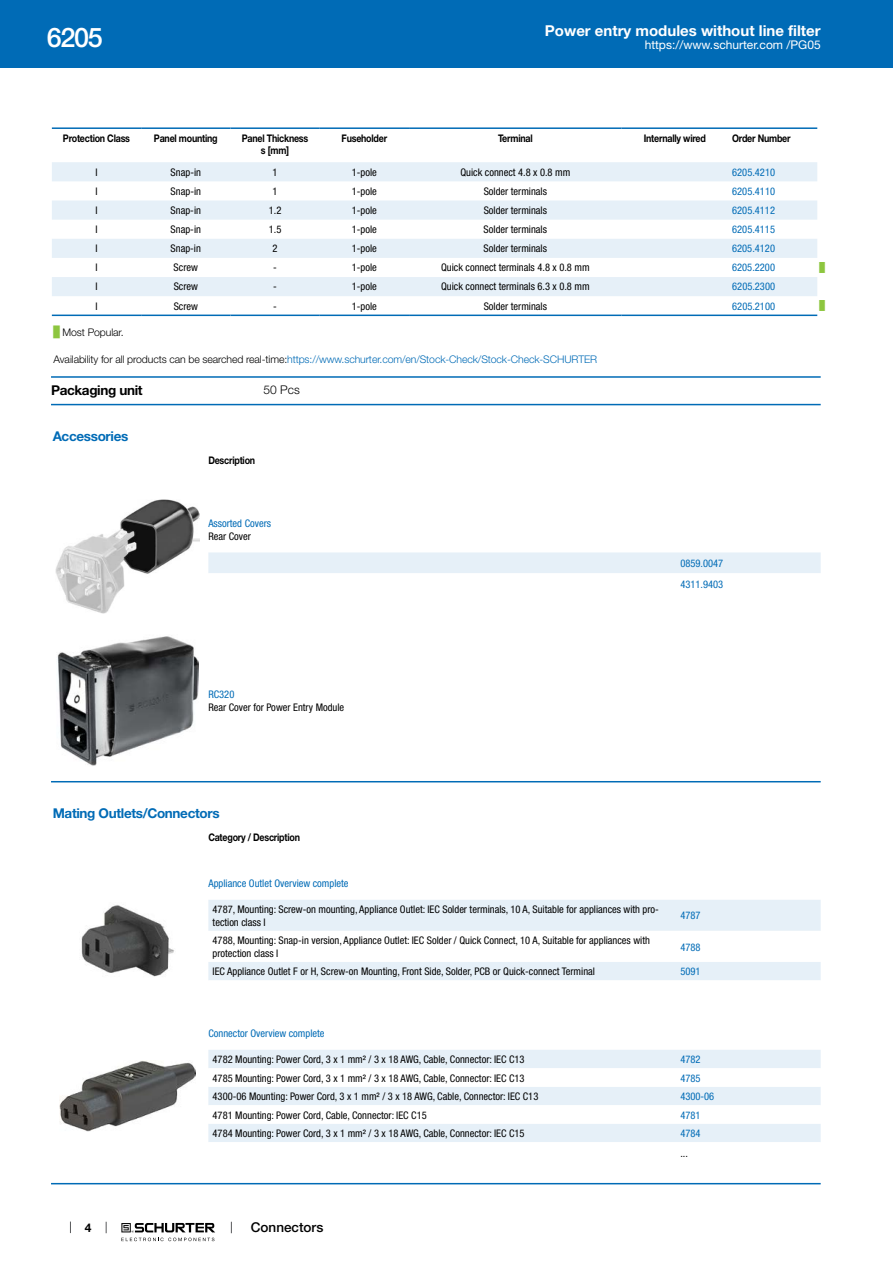
<style>
.page{position:relative;width:893px;height:1263px;background:#fff}
.page>*{position:absolute;margin:0;border:0;box-sizing:border-box;transform-origin:0 0}
.t1{font:500 27px "Helvetica Neue LT";color:#fff}
.t2{font:700 15px "Helvetica Neue LT";color:#fff}
.t3{font:700 13.5px "Helvetica Neue LT";letter-spacing:-.025em;color:#006bb6}
.t4{font:700 13.5px "Helvetica Neue LT";letter-spacing:-.025em;color:#000}
.t5{font:500 13.5px "Helvetica Neue LT";color:#000}
.t6{font:12px "Helvetica Neue LT";color:#fff}
.t7{font:300 12px "Helvetica Neue LT";color:#000}
.t8{font:700 12px "Helvetica Neue LT";color:#000}
.t9{font:condensed 10.5px/12.6px "Helvetica Neue LT";color:#000}
.t10{font:condensed 10.5px/20.9px "Helvetica Neue LT";color:#006bb6}
.t11{font:700 10.5px/12.6px "Helvetica Neue LT";letter-spacing:-.025em;color:#000;text-align:center;scale:.85 1}
.t12{font:300 10.5px "Helvetica Neue LT";letter-spacing:-.01em;color:#006bb6}
.t13{font:300 10.5px "Helvetica Neue LT";letter-spacing:-.01em;color:#000}
.t14{font:9px "Arial Unicode MS";color:#8dc63f}
.s1{font-family:"Arial Unicode MS";font-weight:400;color:#8dc63f}
.s2{color:#000}
</style>
<div class="page">
<svg style="left:70px;top:1221px;width:1px;height:12px"></svg>
<svg style="left:121px;top:1223px;width:94px;height:18px"></svg>
<div style="left:0;top:0;width:893px;height:68px;background:#006bb6"></div>
<svg style="left:52px;top:314px;width:765px;height:3px;background:#bfd9ec"></svg>
<svg style="left:52px;top:162px;width:765px;height:134px;fill:#e6f0f8"></svg>
<hr style="left:52px;top:127px;width:89px;height:2px;background:#006bb6">
<hr style="left:141px;top:127px;width:89px;height:2px;background:#006bb6">
<hr style="left:230px;top:127px;width:90px;height:2px;background:#006bb6">
<hr style="left:320px;top:127px;width:89px;height:2px;background:#006bb6">
<hr style="left:409px;top:127px;width:213px;height:2px;background:#006bb6">
<hr style="left:622px;top:127px;width:106px;height:2px;background:#006bb6">
<hr style="left:728px;top:127px;width:89px;height:2px;background:#006bb6">
<hr style="left:52px;top:315px;width:89px;height:1px;background:#006bb6">
<hr style="left:141px;top:315px;width:89px;height:1px;background:#006bb6">
<hr style="left:230px;top:315px;width:90px;height:1px;background:#006bb6">
<hr style="left:320px;top:315px;width:89px;height:1px;background:#006bb6">
<hr style="left:409px;top:315px;width:213px;height:1px;background:#006bb6">
<hr style="left:622px;top:315px;width:106px;height:1px;background:#006bb6">
<hr style="left:728px;top:315px;width:89px;height:1px;background:#006bb6">
<hr style="left:51px;top:376px;width:770px;height:2px;background:#006bb6">
<hr style="left:51px;top:404px;width:770px;height:1px;background:#006bb6">
<img style="left:55px;top:500px;width:145px;height:113px">
<div style="left:208px;top:552px;width:613px;height:21px;background:#e6f0f8"></div>
<img style="left:57px;top:636px;width:141px;height:130px">
<hr style="left:51px;top:781px;width:770px;height:1px;background:#006bb6">
<img style="left:81px;top:905px;width:93px;height:72px">
<div style="left:208px;top:900px;width:613px;height:31px;background:#e6f0f8"></div>
<div style="left:208px;top:962px;width:613px;height:18px;background:#e6f0f8"></div>
<img style="left:60px;top:1061px;width:135px;height:70px">
<div style="left:208px;top:1050px;width:613px;height:18px;background:#e6f0f8"></div>
<svg style="left:208px;top:1087px;width:613px;height:55px;fill:#e6f0f8"></svg>
<hr style="left:51px;top:1183px;width:770px;height:1px;background:#006bb6">
<h1 class="t1" style="left:47px;top:21px;width:57px">6205</h1>
<h2 class="t2" style="left:545px;top:21px;width:277px">Power entry modules without line filter</h2>
<p class="t6" style="left:645px;top:38px;width:178px">https://www.schurter.com /PG05</p>
<p class="t11" style="left:63px;top:131px;width:80px">Protection Class</p>
<p class="t11" style="left:154px;top:131px;width:76px">Panel mounting</p>
<p class="t11" style="left:242px;top:131px;width:80px">Panel Thickness s [mm]</p>
<p class="t11" style="left:342px;top:131px;width:55px">Fuseholder</p>
<p class="t11" style="left:498px;top:131px;width:42px">Terminal</p>
<p class="t11" style="left:644px;top:131px;width:75px">Internally wired</p>
<p class="t11" style="left:732px;top:131px;width:70px">Order Number</p>
<p class="t9" style="left:95px;top:166px;width:4px">I</p>
<p class="t9" style="left:171px;top:166px;width:32px">Snap-in</p>
<p class="t9" style="left:273px;top:166px;width:7px">1</p>
<p class="t9" style="left:352px;top:166px;width:27px">1-pole</p>
<p class="t9" style="left:460px;top:166px;width:111px">Quick connect 4.8 x 0.8 mm</p>
<p class="t10" style="left:732px;top:161px;width:44px">6205.4210</p>
<p class="t9" style="left:95px;top:185px;width:4px">I</p>
<p class="t9" style="left:171px;top:185px;width:32px">Snap-in</p>
<p class="t9" style="left:273px;top:185px;width:7px">1</p>
<p class="t9" style="left:352px;top:185px;width:27px">1-pole</p>
<p class="t9" style="left:484px;top:185px;width:65px">Solder terminals</p>
<p class="t10" style="left:732px;top:181px;width:44px">6205.4110</p>
<p class="t9" style="left:95px;top:204px;width:4px">I</p>
<p class="t9" style="left:171px;top:204px;width:32px">Snap-in</p>
<p class="t9" style="left:269px;top:204px;width:14px">1.2</p>
<p class="t9" style="left:352px;top:204px;width:27px">1-pole</p>
<p class="t9" style="left:484px;top:204px;width:65px">Solder terminals</p>
<p class="t10" style="left:732px;top:200px;width:44px">6205.4112</p>
<p class="t9" style="left:95px;top:223px;width:4px">I</p>
<p class="t9" style="left:171px;top:223px;width:32px">Snap-in</p>
<p class="t9" style="left:269px;top:223px;width:14px">1.5</p>
<p class="t9" style="left:352px;top:223px;width:27px">1-pole</p>
<p class="t9" style="left:484px;top:223px;width:65px">Solder terminals</p>
<p class="t10" style="left:732px;top:219px;width:44px">6205.4115</p>
<p class="t9" style="left:95px;top:242px;width:4px">I</p>
<p class="t9" style="left:171px;top:242px;width:32px">Snap-in</p>
<p class="t9" style="left:273px;top:242px;width:7px">2</p>
<p class="t9" style="left:352px;top:242px;width:27px">1-pole</p>
<p class="t9" style="left:484px;top:242px;width:65px">Solder terminals</p>
<p class="t10" style="left:732px;top:238px;width:44px">6205.4120</p>
<p class="t9" style="left:95px;top:261px;width:4px">I</p>
<p class="t9" style="left:174px;top:261px;width:26px">Screw</p>
<p class="t9" style="left:273px;top:261px;width:5px">-</p>
<p class="t9" style="left:352px;top:261px;width:27px">1-pole</p>
<p class="t9" style="left:441px;top:261px;width:150px">Quick connect terminals 4.8 x 0.8 mm</p>
<p class="t10" style="left:732px;top:257px;width:44px">6205.2200</p>
<p class="t14" style="left:819px;top:261px;width:7px">█</p>
<p class="t9" style="left:95px;top:280px;width:4px">I</p>
<p class="t9" style="left:174px;top:280px;width:26px">Screw</p>
<p class="t9" style="left:273px;top:280px;width:5px">-</p>
<p class="t9" style="left:352px;top:280px;width:27px">1-pole</p>
<p class="t9" style="left:441px;top:280px;width:150px">Quick connect terminals 6.3 x 0.8 mm</p>
<p class="t10" style="left:732px;top:276px;width:44px">6205.2300</p>
<p class="t9" style="left:95px;top:299px;width:4px">I</p>
<p class="t9" style="left:174px;top:299px;width:26px">Screw</p>
<p class="t9" style="left:273px;top:299px;width:5px">-</p>
<p class="t9" style="left:352px;top:299px;width:27px">1-pole</p>
<p class="t9" style="left:484px;top:299px;width:65px">Solder terminals</p>
<p class="t10" style="left:732px;top:295px;width:44px">6205.2100</p>
<p class="t14" style="left:819px;top:299px;width:7px">█</p>
<p class="t13" style="left:54px;top:326px;width:72px"><span class="s1">█</span> Most Popular.</p>
<p class="t12" style="left:54px;top:352px;width:545px"><span class="s2">Availability for all products can be searched real-time:</span>https://www.schurter.com/en/Stock-Check/Stock-Check-SCHURTER</p>
<p class="t4" style="left:51px;top:382px;width:93px">Packaging unit</p>
<p class="t7" style="left:264px;top:383px;width:38px">50 Pcs</p>
<p class="t3" style="left:53px;top:428px;width:77px">Accessories</p>
<p class="t11" style="left:208px;top:454px;width:57px">Description</p>
<p class="t10" style="left:208px;top:513px;width:64px">Assorted Covers</p>
<p class="t9" style="left:208px;top:530px;width:44px">Rear Cover</p>
<p class="t10" style="left:208px;top:684px;width:28px">RC320</p>
<p class="t9" style="left:208px;top:701px;width:137px">Rear Cover for Power Entry Module</p>
<p class="t10" style="left:680px;top:553px;width:44px">0859.0047<br>4311.9403</p>
<p class="t3" style="left:53px;top:805px;width:168px">Mating Outlets/Connectors</p>
<p class="t11" style="left:208px;top:831px;width:109px">Category / Description</p>
<p class="t10" style="left:208px;top:873px;width:142px">Appliance Outlet Overview complete</p>
<p class="t9" style="left:213px;top:903px;width:448px">4787, Mounting: Screw-on mounting, Appliance Outlet: IEC Solder terminals, 10 A, Suitable for appliances with pro&shy;tection class I</p>
<p class="t10" style="left:680px;top:905px;width:22px">4787</p>
<p class="t9" style="left:213px;top:934px;width:439px">4788, Mounting: Snap-in version, Appliance Outlet: IEC Solder / Quick Connect, 10 A, Suitable for appliances with protection class I</p>
<p class="t10" style="left:680px;top:936px;width:22px">4788</p>
<p class="t9" style="left:213px;top:965px;width:384px">IEC Appliance Outlet F or H, Screw-on Mounting, Front Side, Solder, PCB or Quick-connect Terminal</p>
<p class="t10" style="left:680px;top:961px;width:22px">5091</p>
<p class="t8" style="left:85px;top:1220px;width:8px">4</p>
<p class="t10" style="left:208px;top:1023px;width:118px">Connector Overview complete</p>
<p class="t9" style="left:213px;top:1053px;width:313px">4782 Mounting: Power Cord, 3 x 1 mm² / 3 x 18 AWG, Cable, Connector: IEC C13</p>
<p class="t10" style="left:680px;top:1049px;width:22px">4782</p>
<p class="t9" style="left:213px;top:1071px;width:313px">4785 Mounting: Power Cord, 3 x 1 mm² / 3 x 18 AWG, Cable, Connector: IEC C13</p>
<p class="t10" style="left:680px;top:1067px;width:22px">4785</p>
<p class="t9" style="left:213px;top:1090px;width:327px">4300-06 Mounting: Power Cord, 3 x 1 mm² / 3 x 18 AWG, Cable, Connector: IEC C13</p>
<p class="t10" style="left:680px;top:1086px;width:35px">4300-06</p>
<p class="t9" style="left:213px;top:1108px;width:216px">4781 Mounting: Power Cord, Cable, Connector: IEC C15</p>
<p class="t10" style="left:680px;top:1104px;width:22px">4781</p>
<p class="t9" style="left:213px;top:1127px;width:313px">4784 Mounting: Power Cord, 3 x 1 mm² / 3 x 18 AWG, Cable, Connector: IEC C15</p>
<p class="t10" style="left:680px;top:1123px;width:22px">4784</p>
<p class="t9" style="left:680px;top:1147px;width:9px">...</p>
<p class="t5" style="left:251px;top:1219px;width:74px">Connectors</p>
</div>
